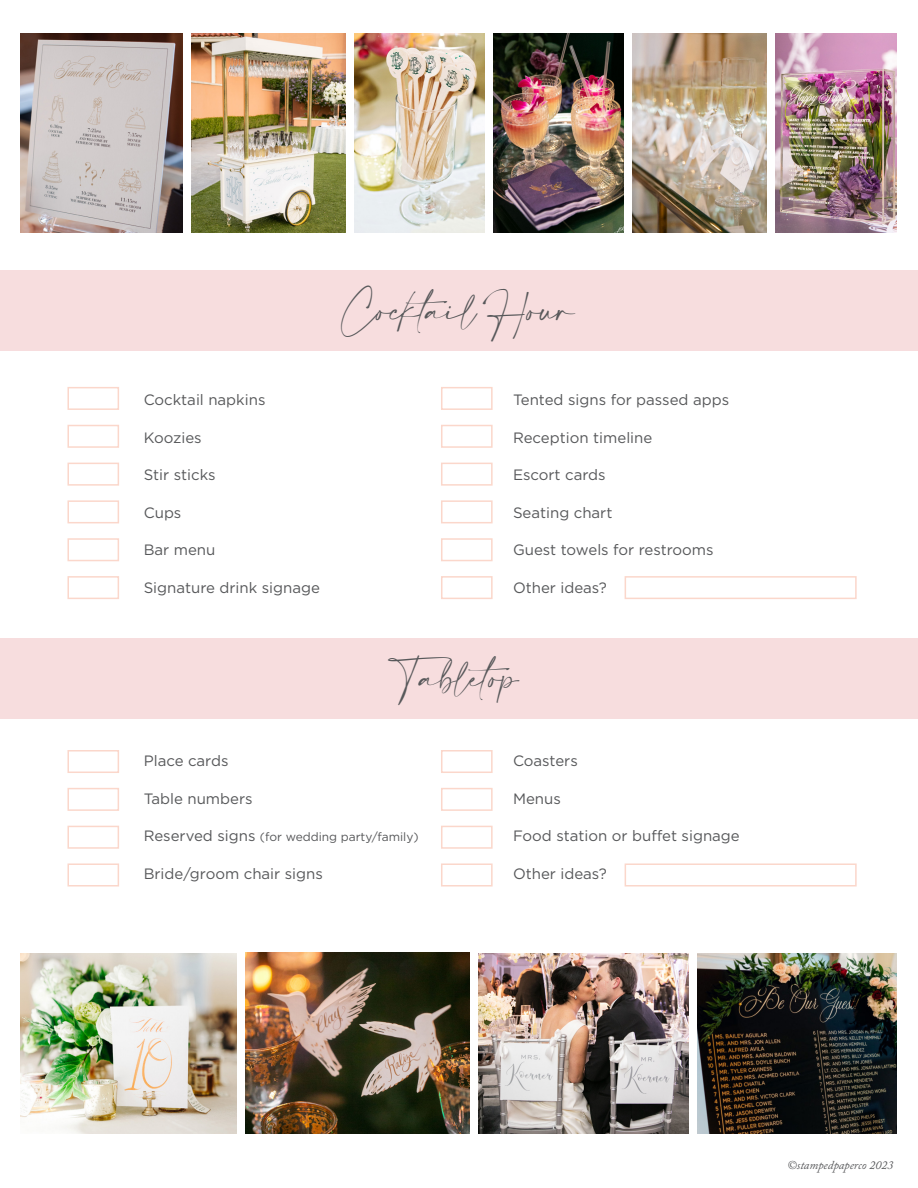
<style>
.page{position:relative;width:918px;height:1188px;background:#fff}
.page>*{position:absolute;margin:0;border:0;box-sizing:border-box;transform-origin:0 0}
.t1{font:25.5px "Amalfi Coast";color:#57585a}
.t2{font:15px "Gotham";color:#57585a}
.t3{font:12px "Gotham";color:#57585a}
.t4{font:italic 12px "Adobe Caslon Pro";color:#57585a}
.s1{font-size:15px}
</style>
<div class="page">
<div style="left:0;top:270px;width:918px;height:81px;background:#f7ddde"></div>
<div style="left:0;top:638px;width:918px;height:81px;background:#f7ddde"></div>
<img style="left:354px;top:33px;width:131px;height:199px">
<img style="left:191px;top:33px;width:154px;height:199px">
<img style="left:632px;top:33px;width:134px;height:199px">
<img style="left:775px;top:33px;width:121px;height:199px">
<img style="left:21px;top:33px;width:161px;height:199px">
<img style="left:246px;top:952px;width:223px;height:182px">
<img style="left:478px;top:954px;width:210px;height:180px">
<img style="left:697px;top:954px;width:199px;height:180px">
<img style="left:21px;top:954px;width:216px;height:180px">
<img style="left:494px;top:33px;width:129px;height:199px">
<div style="left:68px;top:576px;width:51px;height:23px;border:2px solid #fbd7cb"></div>
<div style="left:441px;top:576px;width:52px;height:23px;border:2px solid #fbd7cb"></div>
<div style="left:68px;top:425px;width:51px;height:23px;border:2px solid #fbd7cb"></div>
<div style="left:68px;top:500px;width:51px;height:23px;border:2px solid #fbd7cb"></div>
<div style="left:68px;top:463px;width:51px;height:23px;border:2px solid #fbd7cb"></div>
<div style="left:68px;top:387px;width:51px;height:23px;border:2px solid #fbd7cb"></div>
<div style="left:68px;top:788px;width:51px;height:23px;border:2px solid #fbd7cb"></div>
<div style="left:68px;top:863px;width:51px;height:24px;border:2px solid #fbd7cb"></div>
<div style="left:68px;top:826px;width:51px;height:23px;border:2px solid #fbd7cb"></div>
<div style="left:68px;top:750px;width:51px;height:23px;border:2px solid #fbd7cb"></div>
<div style="left:441px;top:425px;width:52px;height:23px;border:2px solid #fbd7cb"></div>
<div style="left:441px;top:500px;width:52px;height:23px;border:2px solid #fbd7cb"></div>
<div style="left:441px;top:463px;width:52px;height:23px;border:2px solid #fbd7cb"></div>
<div style="left:441px;top:387px;width:52px;height:23px;border:2px solid #fbd7cb"></div>
<div style="left:441px;top:788px;width:52px;height:23px;border:2px solid #fbd7cb"></div>
<div style="left:441px;top:863px;width:52px;height:24px;border:2px solid #fbd7cb"></div>
<div style="left:441px;top:826px;width:52px;height:23px;border:2px solid #fbd7cb"></div>
<div style="left:441px;top:750px;width:52px;height:23px;border:2px solid #fbd7cb"></div>
<div style="left:68px;top:538px;width:51px;height:23px;border:2px solid #fbd7cb"></div>
<div style="left:441px;top:538px;width:52px;height:23px;border:2px solid #fbd7cb"></div>
<div style="left:625px;top:576px;width:232px;height:23px;border:2px solid #fbd7cb"></div>
<div style="left:625px;top:863px;width:232px;height:24px;border:2px solid #fbd7cb"></div>
<p class="t2" style="left:144px;top:390px;width:123px">Cocktail napkins</p>
<p class="t2" style="left:144px;top:428px;width:60px">Koozies</p>
<p class="t2" style="left:144px;top:465px;width:73px">Stir sticks</p>
<p class="t2" style="left:144px;top:503px;width:39px">Cups</p>
<p class="t2" style="left:144px;top:540px;width:73px">Bar menu</p>
<p class="t2" style="left:144px;top:578px;width:178px">Signature drink signage</p>
<p class="t1" style="left:342px;top:297px;width:234px">Cocktail Hour</p>
<p class="t2" style="left:513px;top:390px;width:218px">Tented signs for passed apps</p>
<p class="t2" style="left:513px;top:428px;width:141px">Reception timeline</p>
<p class="t2" style="left:513px;top:465px;width:94px">Escort cards</p>
<p class="t2" style="left:513px;top:503px;width:101px">Seating chart</p>
<p class="t2" style="left:513px;top:540px;width:202px">Guest towels for restrooms</p>
<p class="t2" style="left:513px;top:578px;width:95px">Other ideas?</p>
<p class="t1" style="left:398px;top:663px;width:128px">Tabletop</p>
<p class="t2" style="left:144px;top:752px;width:86px">Place cards</p>
<p class="t2" style="left:144px;top:789px;width:110px">Table numbers</p>
<p class="t3" style="left:144px;top:830px;width:277px"><span class="s1">Reserved signs</span> (for wedding party/family)</p>
<p class="t2" style="left:144px;top:864px;width:181px">Bride/groom chair signs</p>
<p class="t2" style="left:513px;top:752px;width:66px">Coasters</p>
<p class="t2" style="left:513px;top:789px;width:49px">Menus</p>
<p class="t2" style="left:513px;top:827px;width:228px">Food station or buffet signage</p>
<p class="t2" style="left:513px;top:864px;width:95px">Other ideas?</p>
<p class="t4" style="left:788px;top:1158px;width:107px">©stampedpaperco 2023</p>
</div>
